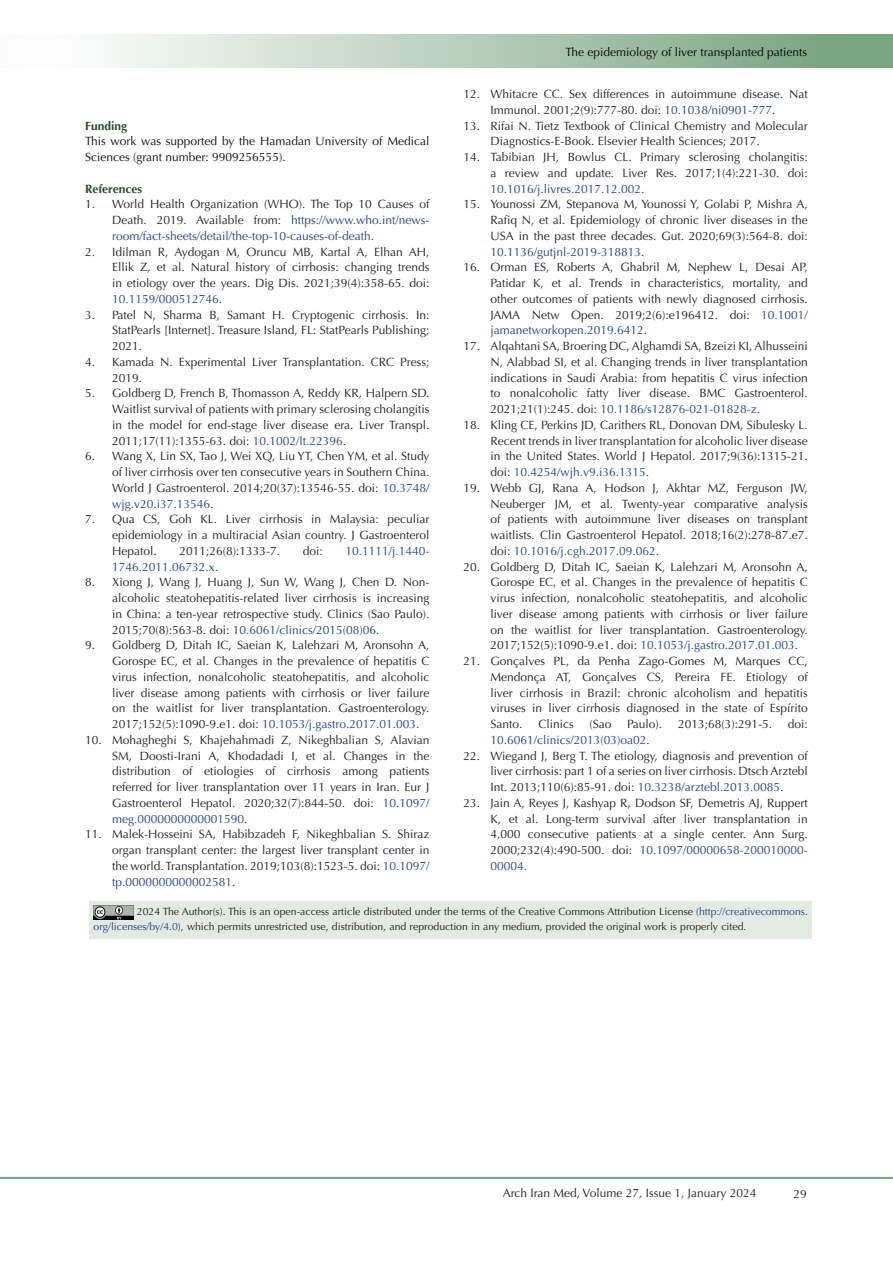
<style>
.page{position:relative;width:893px;height:1263px;background:#fff}
.page>*{position:absolute;margin:0;border:0;box-sizing:border-box;transform-origin:0 0}
.t1{font:12px/15.8px "Optima LT Std";color:#231f20;text-align:justify}
.t2{font:12px/15.8px "Optima LT Std";color:#25408f;text-align:justify}
.t3{font:12px/15.8px "Optima LT Std";color:#0d0d0d}
.t4{font:12px "Optima LT Std";color:#040503}
.t5{font:700 12px "Optima LT Std";color:#215026}
.t6{font:10.5px/15px "Optima LT Std";color:#231f20}
.s1{color:#25408f}
.s2{color:#231f20}
</style>
<div class="page">
<div style="left:0;top:1177px;width:893px;height:2px;background:#0099e5;border:1px solid #7aa581"></div>
<div style="left:0;top:35px;width:892px;height:33px;background:linear-gradient(to right,#fff,#719f79)"></div>
<div style="left:89px;top:901px;width:723px;height:38px;background:#e3eae2"></div>
<img style="left:94px;top:906px;width:40px;height:14px">
<p class="t4" style="left:565px;top:45px;width:243px">The epidemiology of liver transplanted patients</p>
<p class="t1" style="left:463px;top:86px;width:346px;text-align:center">12. Whitacre CC. Sex differences in autoimmune disease. Nat<br>Immunol. 2001;2(9):777-80. doi: <span class="s1">10.1038/ni0901-777</span>.</p>
<p class="t1" style="left:490px;top:118px;width:319px;text-indent:-27px">13. Rifai N. Tietz Textbook of Clinical Chemistry and Molecular<br>Diagnostics-E-Book. Elsevier Health Sciences; 2017.</p>
<p class="t1" style="left:490px;top:149px;width:319px;text-indent:-27px">14. Tabibian JH, Bowlus CL. Primary sclerosing cholangitis: a review and update. Liver Res. 2017;1(4):221-30. doi:<br><span class="s1">10.1016/j.livres.2017.12.002</span>.</p>
<p class="t1" style="left:490px;top:197px;width:319px;text-indent:-27px">15. Younossi ZM, Stepanova M, Younossi Y, Golabi P, Mishra A, Rafiq N, et al. Epidemiology of chronic liver diseases in the USA in the past three decades. Gut. 2020;69(3):564-8. doi:<br><span class="s1">10.1136/gutjnl-2019-318813</span>.</p>
<p class="t1" style="left:490px;top:260px;width:319px;text-indent:-27px">16. Orman ES, Roberts A, Ghabril M, Nephew L, Desai AP, Patidar K, et al. Trends in characteristics, mortality, and other outcomes of patients with newly diagnosed cirrhosis.<br>JAMA Netw Open. 2019;2(6):e196412. doi: <span class="s1">10.1001/ jamanetworkopen.2019.6412</span>.</p>
<p class="t1" style="left:490px;top:338px;width:319px;text-indent:-27px">17. Alqahtani SA, Broering DC, Alghamdi SA, Bzeizi KI, Alhusseini N, Alabbad SI, et al. Changing trends in liver transplantation indications in Saudi Arabia: from hepatitis C virus infection to nonalcoholic fatty liver disease. BMC Gastroenterol.<br>2021;21(1):245. doi: <span class="s1">10.1186/s12876-021-01828-z</span>.</p>
<p class="t1" style="left:490px;top:417px;width:319px;text-indent:-27px">18. Kling CE, Perkins JD, Carithers RL, Donovan DM, Sibulesky L.<br>Recent trends in liver transplantation for alcoholic liver disease in the United States. World J Hepatol. 2017;9(36):1315-21. doi: <span class="s1">10.4254/wjh.v9.i36.1315</span>.</p>
<p class="t1" style="left:490px;top:480px;width:319px;text-indent:-27px">19. Webb GJ, Rana A, Hodson J, Akhtar MZ, Ferguson JW, Neuberger JM, et al. Twenty-year comparative analysis of patients with autoimmune liver diseases on transplant waitlists. Clin Gastroenterol Hepatol. 2018;16(2):278-87.e7. doi: <span class="s1">10.1016/j.cgh.2017.09.062</span>.</p>
<p class="t1" style="left:490px;top:559px;width:319px;text-indent:-27px">20. Goldberg D, Ditah IC, Saeian K, Lalehzari M, Aronsohn A, Gorospe EC, et al. Changes in the prevalence of hepatitis C virus infection, nonalcoholic steatohepatitis, and alcoholic liver disease among patients with cirrhosis or liver failure on the waitlist for liver transplantation. Gastroenterology.<br>2017;152(5):1090-9.e1. doi: <span class="s1">10.1053/j.gastro.2017.01.003</span>.</p>
<p class="t1" style="left:490px;top:653px;width:319px;text-indent:-27px">21. Gonçalves PL, da Penha Zago-Gomes M, Marques CC, Mendonça AT, Gonçalves CS, Pereira FE. Etiology of liver cirrhosis in Brazil: chronic alcoholism and hepatitis viruses in liver cirrhosis diagnosed in the state of Espírito Santo.</p>
<p class="t5" style="left:85px;top:119px;width:44px">Funding</p>
<p class="t3" style="left:85px;top:134px;width:346px">This work was supported by the Hamadan University of Medical<br>Sciences (grant number: 9909256555).</p>
<p class="t5" style="left:85px;top:182px;width:58px">References</p>
<p class="t2" style="left:112px;top:197px;width:319px;text-indent:-27px"><span class="s2">1. World Health Organization (WHO). The Top 10 Causes of Death. 2019. Available from:</span> https://www.who.int/news&shy;room/fact-sheets/detail/the-top-10-causes-of-death<span class="s2">.</span></p>
<p class="t1" style="left:112px;top:244px;width:319px;text-indent:-27px">2. Idilman R, Aydogan M, Oruncu MB, Kartal A, Elhan AH, Ellik Z, et al. Natural history of cirrhosis: changing trends in etiology over the years. Dig Dis. 2021;39(4):358-65. doi:<br><span class="s1">10.1159/000512746</span>.</p>
<p class="t1" style="left:112px;top:307px;width:319px;text-indent:-27px">3. Patel N, Sharma B, Samant H. Cryptogenic cirrhosis. In:<br>StatPearls [Internet]. Treasure Island, FL: StatPearls Publishing; 2021.</p>
<p class="t1" style="left:112px;top:354px;width:319px;text-indent:-27px">4. Kamada N. Experimental Liver Transplantation. CRC Press;<br>2019.</p>
<p class="t1" style="left:112px;top:386px;width:319px;text-indent:-27px">5. Goldberg D, French B, Thomasson A, Reddy KR, Halpern SD.<br>Waitlist survival of patients with primary sclerosing cholangitis in the model for end-stage liver disease era. Liver Transpl.<br>2011;17(11):1355-63. doi: <span class="s1">10.1002/lt.22396</span>.</p>
<p class="t1" style="left:112px;top:449px;width:319px;text-indent:-27px">6. Wang X, Lin SX, Tao J, Wei XQ, Liu YT, Chen YM, et al. Study of liver cirrhosis over ten consecutive years in Southern China.<br>World J Gastroenterol. 2014;20(37):13546-55. doi: <span class="s1">10.3748/ wjg.v20.i37.13546</span>.</p>
<p class="t1" style="left:112px;top:512px;width:319px;text-indent:-27px">7. Qua CS, Goh KL. Liver cirrhosis in Malaysia: peculiar epidemiology in a multiracial Asian country. J Gastroenterol Hepatol.</p>
<p class="t1" style="left:179px;top:543px;width:102px">2011;26(8):1333-7.</p>
<p class="t1" style="left:303px;top:543px;width:22px">doi:</p>
<p class="t2" style="left:345px;top:543px;width:86px">10.1111/j.1440-</p>
<p class="t2" style="left:112px;top:559px;width:108px">1746.2011.06732.x<span class="s2">.</span></p>
<p class="t1" style="left:112px;top:575px;width:319px;text-indent:-27px">8. Xiong J, Wang J, Huang J, Sun W, Wang J, Chen D. Non&shy;alcoholic steatohepatitis-related liver cirrhosis is increasing in China: a ten-year retrospective study. Clinics (Sao Paulo).<br>2015;70(8):563-8. doi: <span class="s1">10.6061/clinics/2015(08)06</span>.</p>
<p class="t1" style="left:112px;top:638px;width:319px;text-indent:-27px">9. Goldberg D, Ditah IC, Saeian K, Lalehzari M, Aronsohn A, Gorospe EC, et al. Changes in the prevalence of hepatitis C virus infection, nonalcoholic steatohepatitis, and alcoholic liver disease among patients with cirrhosis or liver failure on the waitlist for liver transplantation. Gastroenterology.<br>2017;152(5):1090-9.e1. doi: <span class="s1">10.1053/j.gastro.2017.01.003</span>.</p>
<p class="t1" style="left:112px;top:732px;width:319px;text-indent:-27px">10. Mohagheghi S, Khajehahmadi Z, Nikeghbalian S, Alavian SM, Doosti-Irani A, Khodadadi I, et al. Changes in the distribution of etiologies of cirrhosis among patients referred for liver transplantation over 11 years in Iran. Eur J Gastroenterol Hepatol. 2020;32(7):844-50. doi: <span class="s1">10.1097/ meg.0000000000001590</span>.</p>
<p class="t1" style="left:112px;top:827px;width:319px;text-indent:-27px">11. Malek-Hosseini SA, Habibzadeh F, Nikeghbalian S. Shiraz organ transplant center: the largest liver transplant center in the world. Transplantation. 2019;103(8):1523-5. doi: <span class="s1">10.1097/ tp.0000000000002581</span>.</p>
<p class="t1" style="left:538px;top:716px;width:37px">Clinics</p>
<p class="t1" style="left:589px;top:716px;width:24px">(Sao</p>
<p class="t1" style="left:627px;top:716px;width:36px">Paulo).</p>
<p class="t1" style="left:678px;top:716px;width:96px">2013;68(3):291-5.</p>
<p class="t1" style="left:788px;top:716px;width:22px">doi:</p>
<p class="t2" style="left:490px;top:732px;width:161px">10.6061/clinics/2013(03)oa02<span class="s2">.</span></p>
<p class="t1" style="left:490px;top:748px;width:319px;text-indent:-27px">22. Wiegand J, Berg T. The etiology, diagnosis and prevention of liver cirrhosis: part 1 of a series on liver cirrhosis. Dtsch Arztebl Int. 2013;110(6):85-91. doi: <span class="s1">10.3238/arztebl.2013.0085</span>.</p>
<p class="t1" style="left:490px;top:795px;width:319px;text-indent:-27px">23. Jain A, Reyes J, Kashyap R, Dodson SF, Demetris AJ, Ruppert K, et al. Long-term survival after liver transplantation in 4,000 consecutive patients at a single center. Ann Surg.<br>2000;232(4):490-500. doi: <span class="s1">10.1097/00000658-200010000- 00004.</span></p>
<p class="t6" style="left:94px;top:904px;width:716px;text-indent:43px">2024 The Author(s). This is an open-access article distributed under the terms of the Creative Commons Attribution License (<span class="s1">http://creativecommons. org/licenses/by/4.0</span>), which permits unrestricted use, distribution, and reproduction in any medium, provided the original work is properly cited.</p>
<p class="t1" style="left:503px;top:1185px;width:255px">Arch Iran Med, Volume 27, Issue 1, January 2024</p>
<p class="t1" style="left:793px;top:1186px;width:15px">29</p>
</div>
